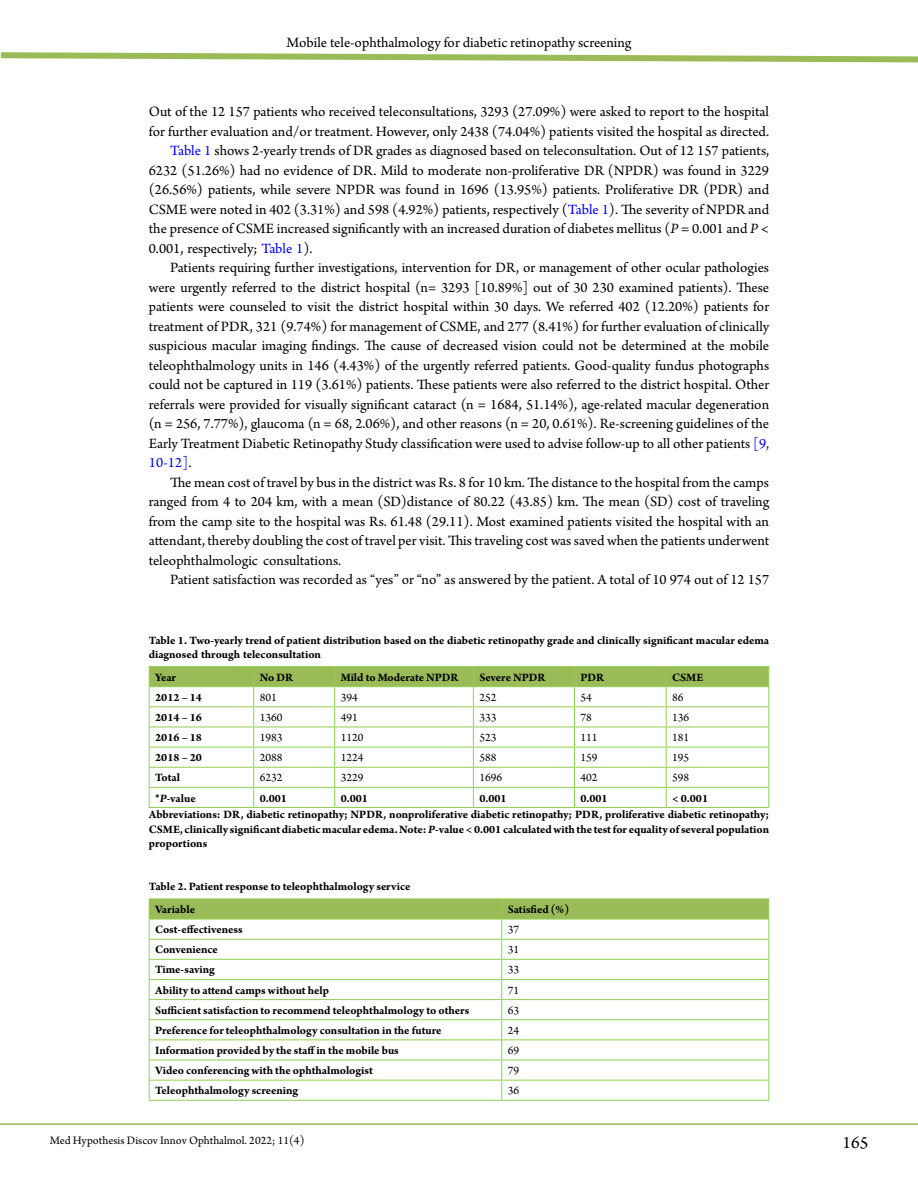
<style>
.page{position:relative;width:918px;height:1188px;background:#fff}
.page>*{position:absolute;margin:0;border:0;box-sizing:border-box;transform-origin:0 0}
.t1{font:18px "Arno Pro";color:#000}
.t2{font:15px "Arno Pro";color:#000}
.t3{font:15px "Arno Pro";color:#00f}
.t4{font:700 12px/14.4px "Arno Pro";letter-spacing:-.005em;color:#000}
.t5{font:12px "Arno Pro";color:#000}
.s1{color:#00f}
.s2{font-style:italic}
.s3{color:#000}
</style>
<div class="page">
<hr style="left:0;top:1123px;width:918px;height:2px;background:#9bbb59">
<svg style="left:0;top:52px;width:918px;height:11px"></svg>
<hr style="left:149px;top:666px;width:105px;height:1px;background:#92d050">
<hr style="left:254px;top:666px;width:81px;height:1px;background:#92d050">
<hr style="left:335px;top:666px;width:138px;height:1px;background:#92d050">
<hr style="left:473px;top:666px;width:101px;height:1px;background:#92d050">
<hr style="left:574px;top:666px;width:92px;height:1px;background:#92d050">
<hr style="left:666px;top:666px;width:103px;height:1px;background:#92d050">
<svg style="left:149px;top:667px;width:620px;height:140px"></svg>
<hr style="left:149px;top:807px;width:105px;height:1px;background:#92d050">
<hr style="left:254px;top:807px;width:81px;height:1px;background:#92d050">
<hr style="left:335px;top:807px;width:138px;height:1px;background:#92d050">
<hr style="left:473px;top:807px;width:101px;height:1px;background:#92d050">
<hr style="left:574px;top:807px;width:92px;height:1px;background:#92d050">
<hr style="left:666px;top:807px;width:103px;height:1px;background:#92d050">
<svg style="left:149px;top:899px;width:620px;height:201px"></svg>
<hr style="left:149px;top:1100px;width:353px;height:1px;background:#92d050">
<hr style="left:502px;top:1100px;width:267px;height:1px;background:#92d050">
<p class="t2" style="left:287px;top:34px;width:346px">Mobile tele-ophthalmology for diabetic retinopathy screening</p>
<p class="t2" style="left:149px;top:103px;width:622px">Out of the 12 157 patients who received teleconsultations, 3293 (27.09%) were asked to report to the hospital</p>
<p class="t2" style="left:149px;top:123px;width:622px">for further evaluation and/or treatment. However, only 2438 (74.04%) patients visited the hospital as directed.</p>
<p class="t2" style="left:170px;top:142px;width:601px"><span class="s1">Table 1</span> shows 2-yearly trends of DR grades as diagnosed based on teleconsultation. Out of 12 157 patients,</p>
<p class="t2" style="left:149px;top:162px;width:622px">6232 (51.26%) had no evidence of DR. Mild to moderate non-proliferative DR (NPDR) was found in 3229</p>
<p class="t2" style="left:149px;top:181px;width:622px">(26.56%) patients, while severe NPDR was found in 1696 (13.95%) patients. Proliferative DR (PDR) and</p>
<p class="t2" style="left:149px;top:201px;width:622px">CSME were noted in 402 (3.31%) and 598 (4.92%) patients, respectively (<span class="s1">Table 1</span>). The severity of NPDR and</p>
<p class="t2" style="left:149px;top:220px;width:622px">the presence of CSME increased significantly with an increased duration of diabetes mellitus (<span class="s2">P</span> = 0.001 and <span class="s2">P</span> &lt;</p>
<p class="t2" style="left:149px;top:240px;width:165px">0.001, respectively; <span class="s1">Table 1</span>).</p>
<p class="t2" style="left:170px;top:259px;width:601px">Patients requiring further investigations, intervention for DR, or management of other ocular pathologies</p>
<p class="t2" style="left:149px;top:279px;width:622px">were urgently referred to the district hospital (n= 3293 [10.89%] out of 30 230 examined patients). These</p>
<p class="t2" style="left:149px;top:298px;width:622px">patients were counseled to visit the district hospital within 30 days. We referred 402 (12.20%) patients for</p>
<p class="t2" style="left:149px;top:318px;width:622px">treatment of PDR, 321 (9.74%) for management of CSME, and 277 (8.41%) for further evaluation of clinically</p>
<p class="t2" style="left:149px;top:337px;width:622px">suspicious macular imaging findings. The cause of decreased vision could not be determined at the mobile</p>
<p class="t2" style="left:149px;top:357px;width:622px">teleophthalmology units in 146 (4.43%) of the urgently referred patients. Good-quality fundus photographs</p>
<p class="t2" style="left:149px;top:376px;width:622px">could not be captured in 119 (3.61%) patients. These patients were also referred to the district hospital. Other</p>
<p class="t2" style="left:149px;top:396px;width:622px">referrals were provided for visually significant cataract (n = 1684, 51.14%), age-related macular degeneration</p>
<p class="t2" style="left:149px;top:415px;width:622px">(n = 256, 7.77%), glaucoma (n = 68, 2.06%), and other reasons (n = 20, 0.61%). Re-screening guidelines of the</p>
<p class="t2" style="left:149px;top:435px;width:622px">Early Treatment Diabetic Retinopathy Study classification were used to advise follow-up to all other patients <span class="s1">[9,</span></p>
<p class="t3" style="left:149px;top:454px;width:44px">10-12]<span class="s3">.</span></p>
<p class="t2" style="left:170px;top:474px;width:600px">The mean cost of travel by bus in the district was Rs. 8 for 10 km. The distance to the hospital from the camps</p>
<p class="t2" style="left:149px;top:493px;width:622px">ranged from 4 to 204 km, with a mean (SD)distance of 80.22 (43.85) km. The mean (SD) cost of traveling</p>
<p class="t2" style="left:149px;top:513px;width:622px">from the camp site to the hospital was Rs. 61.48 (29.11). Most examined patients visited the hospital with an</p>
<p class="t2" style="left:149px;top:532px;width:622px">attendant, thereby doubling the cost of travel per visit. This traveling cost was saved when the patients underwent</p>
<p class="t2" style="left:149px;top:552px;width:194px">teleophthalmologic consultations.</p>
<p class="t2" style="left:170px;top:571px;width:601px">Patient satisfaction was recorded as “yes” or “no” as answered by the patient. A total of 10 974 out of 12 157</p>
<p class="t4" style="left:149px;top:633px;width:622px">Table 1. Two-yearly trend of patient distribution based on the diabetic retinopathy grade and clinically significant macular edema diagnosed through teleconsultation</p>
<p class="t4" style="left:155px;top:671px;width:22px">Year</p>
<p class="t4" style="left:260px;top:671px;width:35px">No DR</p>
<p class="t4" style="left:341px;top:671px;width:119px">Mild to Moderate NPDR</p>
<p class="t4" style="left:479px;top:671px;width:67px">Severe NPDR</p>
<p class="t4" style="left:580px;top:671px;width:25px">PDR</p>
<p class="t4" style="left:672px;top:671px;width:33px">CSME</p>
<p class="t4" style="left:155px;top:691px;width:48px">2012 – 14</p>
<p class="t5" style="left:260px;top:690px;width:19px">801</p>
<p class="t5" style="left:341px;top:690px;width:19px">394</p>
<p class="t5" style="left:479px;top:690px;width:19px">252</p>
<p class="t5" style="left:580px;top:690px;width:13px">54</p>
<p class="t5" style="left:672px;top:690px;width:13px">86</p>
<p class="t4" style="left:155px;top:711px;width:48px">2014 – 16</p>
<p class="t5" style="left:260px;top:711px;width:24px">1360</p>
<p class="t5" style="left:341px;top:711px;width:19px">491</p>
<p class="t5" style="left:479px;top:711px;width:19px">333</p>
<p class="t5" style="left:580px;top:711px;width:13px">78</p>
<p class="t5" style="left:672px;top:711px;width:19px">136</p>
<p class="t4" style="left:155px;top:731px;width:48px">2016 – 18</p>
<p class="t5" style="left:260px;top:731px;width:24px">1983</p>
<p class="t5" style="left:341px;top:731px;width:24px">1120</p>
<p class="t5" style="left:479px;top:731px;width:19px">523</p>
<p class="t5" style="left:580px;top:731px;width:19px">111</p>
<p class="t5" style="left:672px;top:731px;width:19px">181</p>
<p class="t4" style="left:155px;top:751px;width:48px">2018 – 20</p>
<p class="t5" style="left:260px;top:751px;width:24px">2088</p>
<p class="t5" style="left:341px;top:751px;width:24px">1224</p>
<p class="t5" style="left:479px;top:751px;width:19px">588</p>
<p class="t5" style="left:580px;top:751px;width:19px">159</p>
<p class="t5" style="left:672px;top:751px;width:19px">195</p>
<p class="t4" style="left:155px;top:771px;width:26px">Total</p>
<p class="t5" style="left:260px;top:771px;width:24px">6232</p>
<p class="t5" style="left:341px;top:771px;width:24px">3229</p>
<p class="t5" style="left:479px;top:771px;width:24px">1696</p>
<p class="t5" style="left:580px;top:771px;width:19px">402</p>
<p class="t5" style="left:672px;top:771px;width:19px">598</p>
<p class="t4" style="left:155px;top:791px;width:42px">*<span class="s2">P</span>-value</p>
<p class="t4" style="left:260px;top:791px;width:29px">0.001</p>
<p class="t4" style="left:341px;top:791px;width:29px">0.001</p>
<p class="t4" style="left:479px;top:791px;width:29px">0.001</p>
<p class="t4" style="left:580px;top:791px;width:29px">0.001</p>
<p class="t4" style="left:149px;top:790px;width:622px;line-height:17px;text-indent:523px">&lt; 0.001<br>Abbreviations: DR, diabetic retinopathy; NPDR, nonproliferative diabetic retinopathy; PDR, proliferative diabetic retinopathy;</p>
<p class="t4" style="left:149px;top:823px;width:622px">CSME, clinically significant diabetic macular edema. Note: <span class="s2">P</span>-value &lt; 0.001 calculated with the test for equality of several population proportions</p>
<p class="t4" style="left:155px;top:876px;width:257px;line-height:22.6px;text-indent:-6px">Table 2. Patient response to teleophthalmology service<br>Variable</p>
<p class="t4" style="left:508px;top:903px;width:63px">Satisfied (%)</p>
<p class="t4" style="left:155px;top:923px;width:89px">Cost-effectiveness</p>
<p class="t5" style="left:508px;top:923px;width:13px">37</p>
<p class="t4" style="left:155px;top:943px;width:64px">Convenience</p>
<p class="t5" style="left:508px;top:943px;width:13px">31</p>
<p class="t4" style="left:155px;top:963px;width:61px">Time-saving</p>
<p class="t5" style="left:508px;top:963px;width:13px">33</p>
<p class="t4" style="left:155px;top:983px;width:175px">Ability to attend camps without help</p>
<p class="t5" style="left:508px;top:983px;width:13px">71</p>
<p class="t4" style="left:155px;top:1004px;width:316px">Sufficient satisfaction to recommend teleophthalmology to others</p>
<p class="t5" style="left:508px;top:1003px;width:13px">63</p>
<p class="t4" style="left:155px;top:1024px;width:288px">Preference for teleophthalmology consultation in the future</p>
<p class="t5" style="left:508px;top:1023px;width:13px">24</p>
<p class="t4" style="left:155px;top:1044px;width:245px">Information provided by the staff in the mobile bus</p>
<p class="t5" style="left:508px;top:1044px;width:13px">69</p>
<p class="t4" style="left:155px;top:1064px;width:219px">Video conferencing with the ophthalmologist</p>
<p class="t5" style="left:508px;top:1064px;width:13px">79</p>
<p class="t4" style="left:155px;top:1084px;width:144px">Teleophthalmology screening</p>
<p class="t5" style="left:508px;top:1084px;width:13px">36</p>
<p class="t5" style="left:50px;top:1134px;width:256px">Med Hypothesis Discov Innov Ophthalmol. 2022; 11(4)</p>
<p class="t1" style="left:843px;top:1133px;width:27px">165</p>
</div>
